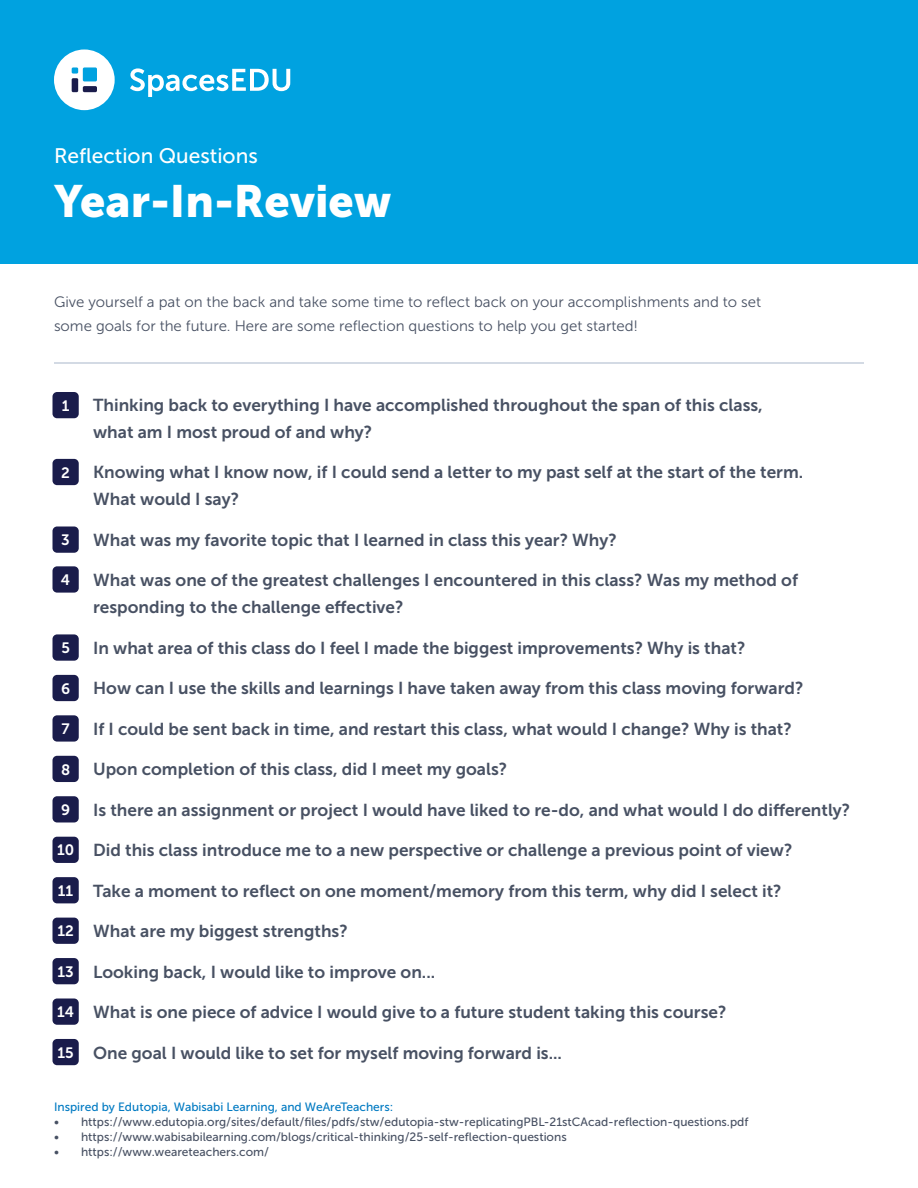
<style>
.page{position:relative;width:918px;height:1188px;background:#fff}
.page>*{position:absolute;margin:0;border:0;box-sizing:border-box;transform-origin:0 0}
.t1{font:45px "Museo Sans 900";color:#fff}
.Subheader{font:21px "Museo Sans 500";color:#fff}
.Body{font:17.25px/27px "Museo Sans 700";color:#485163}
.Body-2{font:15px/24px "Museo Sans 300";color:#485163}
.Body-3{font:15px "Museo Sans 700";color:#fff}
.t2{font:12px "Museo Sans 500";color:#485163}
.Subtitle_2{font:12px "Museo Sans 500";color:#007ac2}
</style>
<div class="page">
<div style="left:0;top:0;width:918px;height:264px;background:#00a2e0"></div>
<hr style="left:54px;top:363px;width:810px;height:1px;background:#a9b7cb">
<div style="left:53px;top:392px;width:26px;height:26px;background:#1a1c4b;border-radius:5px"></div>
<div style="left:53px;top:459px;width:26px;height:26px;background:#1a1c4b;border-radius:5px"></div>
<div style="left:53px;top:675px;width:26px;height:26px;background:#1a1c4b;border-radius:5px"></div>
<div style="left:53px;top:837px;width:26px;height:26px;background:#1a1c4b;border-radius:5px"></div>
<div style="left:53px;top:526px;width:26px;height:27px;background:#1a1c4b;border-radius:5px"></div>
<div style="left:53px;top:715px;width:26px;height:27px;background:#1a1c4b;border-radius:5px"></div>
<div style="left:53px;top:877px;width:26px;height:26px;background:#1a1c4b;border-radius:5px"></div>
<div style="left:53px;top:566px;width:26px;height:27px;background:#1a1c4b;border-radius:5px"></div>
<div style="left:53px;top:756px;width:26px;height:26px;background:#1a1c4b;border-radius:5px"></div>
<div style="left:53px;top:918px;width:26px;height:26px;background:#1a1c4b;border-radius:5px"></div>
<div style="left:53px;top:999px;width:26px;height:26px;background:#1a1c4b;border-radius:5px"></div>
<div style="left:53px;top:634px;width:26px;height:27px;background:#1a1c4b;border-radius:5px"></div>
<div style="left:53px;top:796px;width:26px;height:26px;background:#1a1c4b;border-radius:5px"></div>
<div style="left:53px;top:958px;width:26px;height:26px;background:#1a1c4b;border-radius:5px"></div>
<div style="left:53px;top:1039px;width:26px;height:26px;background:#1a1c4b;border-radius:5px"></div>
<div style="left:54px;top:50px;width:61px;height:60px;background:#fff;border-radius:50%"></div>
<div style="left:72px;top:67px;width:6px;height:7px;background:#00a2e0"></div>
<div style="left:72px;top:78px;width:6px;height:14px;background:#1a1c4b"></div>
<div style="left:83px;top:67px;width:14px;height:14px;background:#00a2e0;border-radius:2px"></div>
<div style="left:83px;top:86px;width:14px;height:6px;background:#1a1c4b;border-radius:2px"></div>
<svg style="left:130px;top:68px;width:160px;height:29px"></svg>
<p class="Subheader" style="left:54px;top:145px;width:205px">Reflection Questions</p>
<p class="t1" style="left:54px;top:176px;width:339px">Year-In-Review</p>
<p class="Body-2" style="left:54px;top:290px;width:709px">Give yourself a pat on the back and take some time to reflect back on your accomplishments and to set some goals for the future. Here are some reflection questions to help you get started!</p>
<p class="Body-3" style="left:62px;top:397px;width:9px">1</p>
<p class="Body-3" style="left:61px;top:464px;width:10px">2</p>
<p class="Body-3" style="left:61px;top:532px;width:10px">3</p>
<p class="Body-3" style="left:61px;top:572px;width:11px">4</p>
<p class="Body-3" style="left:61px;top:640px;width:10px">5</p>
<p class="Body-3" style="left:61px;top:680px;width:11px">6</p>
<p class="Body-3" style="left:62px;top:721px;width:10px">7</p>
<p class="Body-3" style="left:61px;top:761px;width:11px">8</p>
<p class="Body-3" style="left:61px;top:801px;width:11px">9</p>
<p class="Body-3" style="left:57px;top:842px;width:19px">10</p>
<p class="Body-3" style="left:58px;top:882px;width:17px">11</p>
<p class="Body-3" style="left:57px;top:923px;width:18px">12</p>
<p class="Body-3" style="left:57px;top:963px;width:18px">13</p>
<p class="Body-3" style="left:57px;top:1004px;width:18px">14</p>
<p class="Body-3" style="left:58px;top:1044px;width:18px">15</p>
<p class="Body" style="left:93px;top:391px;width:671px">Thinking back to everything I have accomplished throughout the span of this class, what am I most proud of and why?</p>
<p class="Body" style="left:93px;top:459px;width:712px">Knowing what I know now, if I could send a letter to my past self at the start of the term.<br>What would I say?</p>
<p class="Body" style="left:93px;top:526px;width:525px">What was my favorite topic that I learned in class this year? Why?</p>
<p class="Body" style="left:93px;top:567px;width:706px">What was one of the greatest challenges I encountered in this class? Was my method of responding to the challenge effective?</p>
<p class="Body" style="left:93px;top:634px;width:654px">In what area of this class do I feel I made the biggest improvements? Why is that?</p>
<p class="Body" style="left:93px;top:675px;width:712px">How can I use the skills and learnings I have taken away from this class moving forward?</p>
<p class="Body" style="left:93px;top:715px;width:700px">If I could be sent back in time, and restart this class, what would I change? Why is that?</p>
<p class="Body" style="left:93px;top:756px;width:416px">Upon completion of this class, did I meet my goals?</p>
<p class="Body" style="left:93px;top:796px;width:759px">Is there an assignment or project I would have liked to re-do, and what would I do differently?</p>
<p class="Body" style="left:93px;top:837px;width:701px">Did this class introduce me to a new perspective or challenge a previous point of view?</p>
<p class="Body" style="left:93px;top:877px;width:690px">Take a moment to reflect on one moment/memory from this term, why did I select it?</p>
<p class="Body" style="left:93px;top:918px;width:256px">What are my biggest strengths?</p>
<p class="Body" style="left:93px;top:958px;width:344px">Looking back, I would like to improve on...</p>
<p class="Body" style="left:93px;top:999px;width:635px">What is one piece of advice I would give to a future student taking this course?</p>
<p class="Body" style="left:93px;top:1039px;width:470px">One goal I would like to set for myself moving forward is...</p>
<p class="Subtitle_2" style="left:54px;top:1100px;width:341px">Inspired by Edutopia, Wabisabi Learning, and WeAreTeachers:</p>
<p class="t2" style="left:54px;top:1115px;width:696px">• https://www.edutopia.org/sites/default/files/pdfs/stw/edutopia-stw-replicatingPBL-21stCAcad-reflection-questions.pdf</p>
<p class="t2" style="left:54px;top:1130px;width:514px">• https://www.wabisabilearning.com/blogs/critical-thinking/25-self-reflection-questions</p>
<p class="t2" style="left:54px;top:1145px;width:217px">• https://www.weareteachers.com/</p>
</div>
